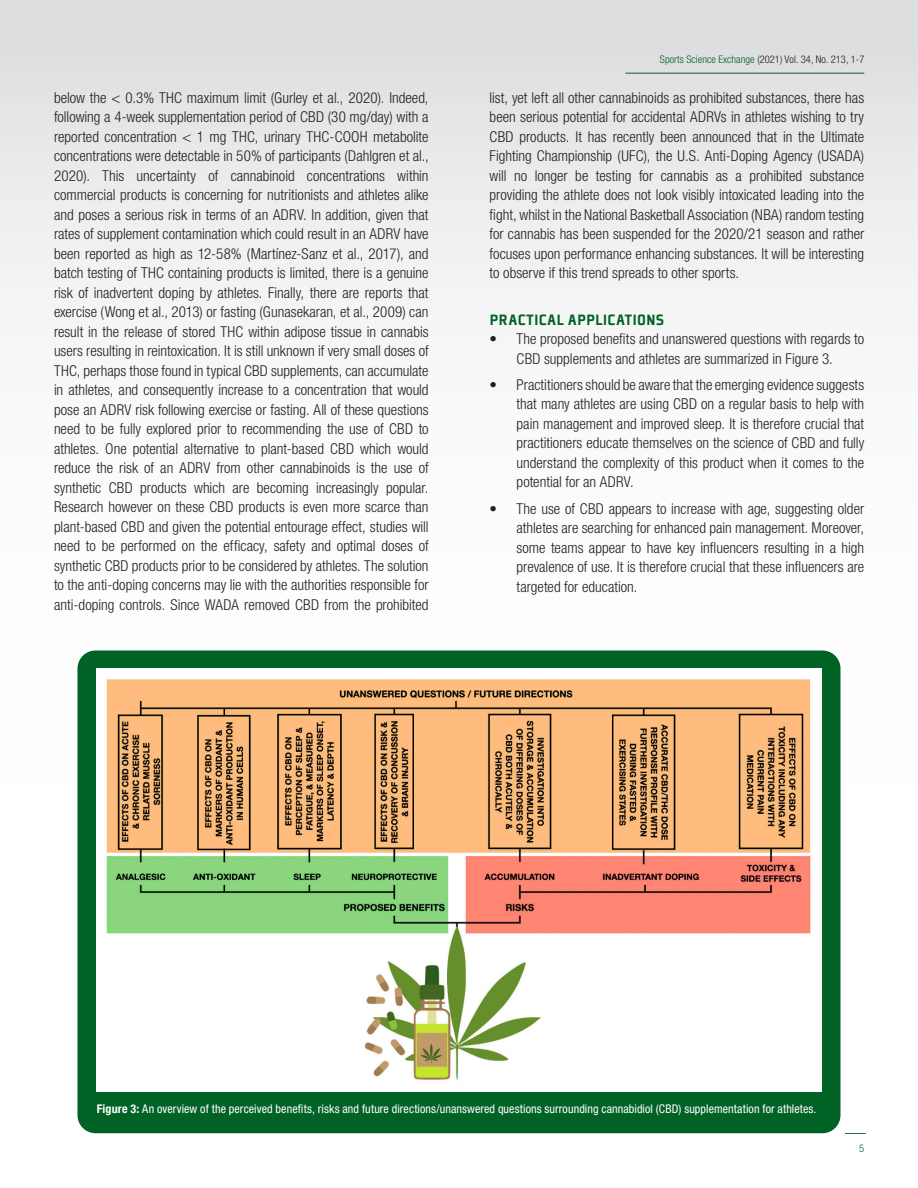
<style>
.page{position:relative;width:918px;height:1188px;background:#fff}
.page>*{position:absolute;margin:0;border:0;box-sizing:border-box;transform-origin:0 0}
.REFERENCES{font:900 16.5px "Plexes Pro";letter-spacing:.035em;color:#016226}
.REFERENCES-2{font:300 condensed 15px/19.5px "Helvetica Neue LT Std";color:#231f20;text-align:justify}
.FIGURE_CAPTIONS{font:condensed 12px "Helvetica Neue LT Std";letter-spacing:.01em;color:#fff}
.t1{font:10.5px "Helvetica Neue LT 47 Lt Cn";letter-spacing:.005em;color:#231f20}
.t2{font:300 condensed 10.5px "Helvetica Neue LT Std";color:#016226}
.s1{color:#016226}
.s2{font-weight:700}
</style>
<div class="page">
<div style="left:0;top:0;width:918px;height:1188px;background:linear-gradient(to bottom,#e9e9ea,#fff)"></div>
<div style="left:78px;top:650px;width:762px;height:483px;background:#016226;border-radius:18px"></div>
<img style="left:97px;top:668px;width:724px;height:424px">
<hr style="left:625px;top:73px;width:239px;height:1px;background:#016226">
<svg style="left:845px;top:1133px;width:21px;height:1px"></svg>
<p class="t1" style="left:660px;top:53px;width:206px"><span class="s1">Sports Science Exchange</span> (2021) Vol. 34, No. 213, 1-7</p>
<p class="REFERENCES-2" style="left:54px;top:87px;width:376px">below the &lt; 0.3% THC maximum limit (Gurley et al., 2020). Indeed, following a 4-week supplementation period of CBD (30 mg/day) with a reported concentration &lt; 1 mg THC, urinary THC-COOH metabolite concentrations were detectable in 50% of participants (Dahlgren et al., 2020). This uncertainty of cannabinoid concentrations within commercial products is concerning for nutritionists and athletes alike and poses a serious risk in terms of an ADRV. In addition, given that rates of supplement contamination which could result in an ADRV have been reported as high as 12-58% (Martínez-Sanz et al., 2017), and batch testing of THC containing products is limited, there is a genuine risk of inadvertent doping by athletes. Finally, there are reports that exercise (Wong et al., 2013) or fasting (Gunasekaran, et al., 2009) can result in the release of stored THC within adipose tissue in cannabis users resulting in reintoxication. It is still unknown if very small doses of THC, perhaps those found in typical CBD supplements, can accumulate in athletes, and consequently increase to a concentration that would pose an ADRV risk following exercise or fasting. All of these questions need to be fully explored prior to recommending the use of CBD to athletes. One potential alternative to plant-based CBD which would reduce the risk of an ADRV from other cannabinoids is the use of synthetic CBD products which are becoming increasingly popular.<br>Research however on these CBD products is even more scarce than plant-based CBD and given the potential entourage effect, studies will need to be performed on the efficacy, safety and optimal doses of synthetic CBD products prior to be considered by athletes. The solution to the anti-doping concerns may lie with the authorities responsible for anti-doping controls. Since WADA removed CBD from the prohibited</p>
<p class="REFERENCES-2" style="left:490px;top:87px;width:376px">list, yet left all other cannabinoids as prohibited substances, there has been serious potential for accidental ADRVs in athletes wishing to try CBD products. It has recently been announced that in the Ultimate Fighting Championship (UFC), the U.S. Anti-Doping Agency (USADA) will no longer be testing for cannabis as a prohibited substance providing the athlete does not look visibly intoxicated leading into the fight, whilst in the National Basketball Association (NBA) random testing for cannabis has been suspended for the 2020/21 season and rather focuses upon performance enhancing substances. It will be interesting to observe if this trend spreads to other sports.</p>
<p class="REFERENCES" style="left:490px;top:310px;width:176px">PRACTICAL APPLICATIONS</p>
<p class="REFERENCES-2" style="left:490px;top:329px;width:376px;text-align:center">• The proposed benefits and unanswered questions with regards to<br>CBD supplements and athletes are summarized in Figure 3.</p>
<p class="REFERENCES-2" style="left:517px;top:375px;width:349px;text-indent:-27px">• Practitioners should be aware that the emerging evidence suggests that many athletes are using CBD on a regular basis to help with pain management and improved sleep. It is therefore crucial that practitioners educate themselves on the science of CBD and fully understand the complexity of this product when it comes to the potential for an ADRV.</p>
<p class="REFERENCES-2" style="left:517px;top:498px;width:349px;text-indent:-27px">• The use of CBD appears to increase with age, suggesting older athletes are searching for enhanced pain management. Moreover, some teams appear to have key influencers resulting in a high prevalence of use. It is therefore crucial that these influencers are targeted for education.</p>
<p class="FIGURE_CAPTIONS" style="left:97px;top:1102px;width:721px"><span class="s2">Figure 3:</span> An overview of the perceived benefits, risks and future directions/unanswered questions surrounding cannabidiol (CBD) supplementation for athletes.</p>
<p class="t2" style="left:859px;top:1142px;width:7px">5</p>
</div>
